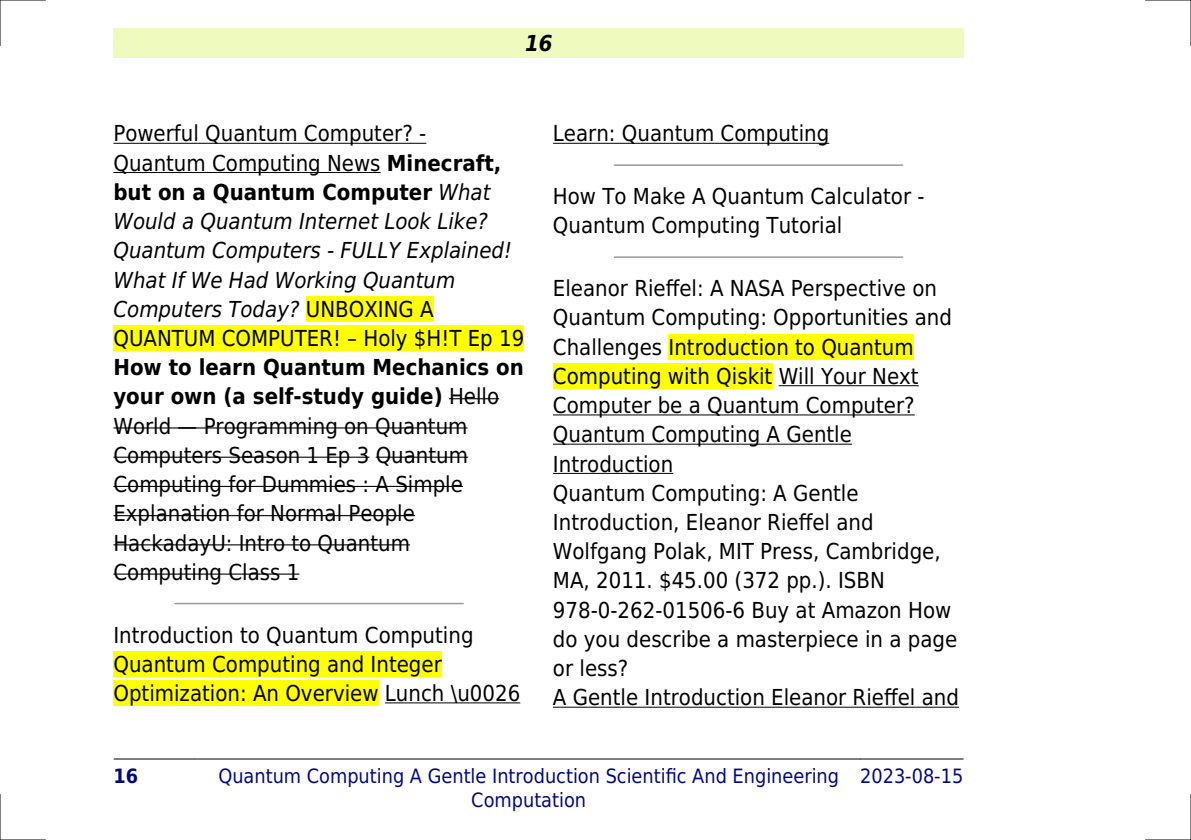
<style>
.page{position:relative;width:1191px;height:840px;background:#fff}
.page>*{position:absolute;margin:0;border:0;box-sizing:border-box;transform-origin:0 0}
.t1{font:22px/29.2px "DejaVu Sans Condensed";color:#000}
.t2{font:italic 22px/29.2px "DejaVu Sans Condensed";color:#000}
.t3{font:700 22px/29.2px "DejaVu Sans Condensed";color:#000}
.t4{font:italic 700 22px "DejaVu Sans Condensed";color:#000}
.t5{font:19.8px/23.6px "DejaVu Sans Condensed";color:#000880;text-align:center}
.t6{font:700 19.8px "DejaVu Sans Condensed";color:#000880}
.s1{font-style:normal}
.s2{font-weight:700;font-style:normal}
.s3{font-weight:400}
</style>
<div class="page">
<div style="left:113px;top:28px;width:851px;height:30px;background:#effbbe"></div>
<hr style="left:114px;top:758px;width:83px;height:1px;background:#000">
<hr style="left:198px;top:758px;width:662px;height:1px;background:#000">
<hr style="left:860px;top:758px;width:103px;height:1px;background:#000">
<hr style="left:113px;top:143px;width:313px;height:1px;background:#000">
<hr style="left:113px;top:172px;width:267px;height:1px;background:#000">
<div style="left:306px;top:296px;width:128px;height:26px;background:#ff0"></div>
<div style="left:113px;top:325px;width:411px;height:26px;background:#ff0"></div>
<hr style="left:449px;top:398px;width:50px;height:1px;background:#000">
<hr style="left:113px;top:427px;width:354px;height:1px;background:#000">
<hr style="left:113px;top:456px;width:256px;height:1px;background:#000">
<hr style="left:376px;top:456px;width:92px;height:1px;background:#000">
<hr style="left:113px;top:485px;width:350px;height:1px;background:#000">
<hr style="left:113px;top:515px;width:302px;height:1px;background:#000">
<hr style="left:113px;top:544px;width:297px;height:1px;background:#000">
<hr style="left:113px;top:573px;width:186px;height:1px;background:#000">
<hr style="left:175px;top:602px;width:288px;height:2px;background:#999">
<div style="left:113px;top:651px;width:329px;height:25px;background:#ff0"></div>
<div style="left:113px;top:680px;width:265px;height:25px;background:#ff0"></div>
<hr style="left:385px;top:702px;width:135px;height:1px;background:#000">
<hr style="left:553px;top:143px;width:276px;height:1px;background:#000">
<hr style="left:614px;top:164px;width:288px;height:2px;background:#999">
<hr style="left:614px;top:256px;width:288px;height:2px;background:#999">
<div style="left:668px;top:334px;width:245px;height:25px;background:#ff0"></div>
<div style="left:553px;top:363px;width:219px;height:26px;background:#ff0"></div>
<hr style="left:778px;top:385px;width:140px;height:1px;background:#000">
<hr style="left:553px;top:414px;width:361px;height:1px;background:#000">
<hr style="left:553px;top:443px;width:299px;height:1px;background:#000">
<hr style="left:553px;top:472px;width:120px;height:1px;background:#000">
<hr style="left:553px;top:706px;width:406px;height:1px;background:#000">
<hr style="left:0;top:0;width:45px;height:1px;background:#000">
<hr style="left:1145px;top:0;width:46px;height:1px;background:#000">
<hr style="left:0;top:839px;width:45px;height:1px;background:#000">
<hr style="left:1145px;top:839px;width:46px;height:1px;background:#000">
<hr style="left:0;top:0;width:1px;height:45px;background:#000">
<hr style="left:0;top:794px;width:1px;height:45px;background:#000">
<hr style="left:1190px;top:0;width:1px;height:45px;background:#000">
<hr style="left:1190px;top:794px;width:1px;height:45px;background:#000">
<svg style="left:179px;top:427px;width:17px;height:1px"></svg>
<p class="t4" style="left:525px;top:30px;width:29px">16</p>
<p class="t2" style="left:113px;top:119px;width:412px"><span class="s1">Powerful Quantum Computer? -<br>Quantum Computing News</span> <span class="s2">Minecraft, but on a Quantum Computer</span> What<br>Would a Quantum Internet Look Like?<br>Quantum Computers - FULLY Explained!<br>What If We Had Working Quantum<br>Computers Today? <span class="s1">UNBOXING A<br>QUANTUM COMPUTER! Holy $H!T Ep 19</span></p>
<p class="t3" style="left:113px;top:353px;width:412px">How to learn Quantum Mechanics on your own (a self-study guide) <span class="s3">Hello<br>World</span></p>
<p class="t1" style="left:113px;top:411px;width:356px;text-indent:90px">Programming on Quantum<br>Computers Season 1 Ep 3 Quantum<br>Computing for Dummies : A Simple<br>Explanation for Normal People<br>HackadayU: Intro to Quantum<br>Computing Class 1</p>
<p class="t1" style="left:113px;top:620px;width:408px">Introduction to Quantum Computing<br>Quantum Computing and Integer<br>Optimization: An Overview Lunch \u0026</p>
<p class="t1" style="left:553px;top:119px;width:278px">Learn: Quantum Computing</p>
<p class="t1" style="left:553px;top:182px;width:373px">How To Make A Quantum Calculator -<br>Quantum Computing Tutorial</p>
<p class="t1" style="left:553px;top:274px;width:407px">Eleanor Rieffel: A NASA Perspective on<br>Quantum Computing: Opportunities and<br>Challenges Introduction to Quantum<br>Computing with Qiskit Will Your Next<br>Computer be a Quantum Computer?<br>Quantum Computing A Gentle<br>Introduction<br>Quantum Computing: A Gentle<br>Introduction, Eleanor Rieffel and<br>Wolfgang Polak, MIT Press, Cambridge,<br>MA, 2011. $45.00 (372 pp.). ISBN<br>978-0-262-01506-6 Buy at Amazon How do you describe a masterpiece in a page or less?<br>A Gentle Introduction Eleanor Rieffel and</p>
<p class="t6" style="left:113px;top:764px;width:26px">16</p>
<p class="t5" style="left:218px;top:763px;width:622px">Quantum Computing A Gentle Introduction Scientific And Engineering<br>Computation</p>
<p class="t5" style="left:860px;top:763px;width:105px">2023-08-15</p>
</div>
